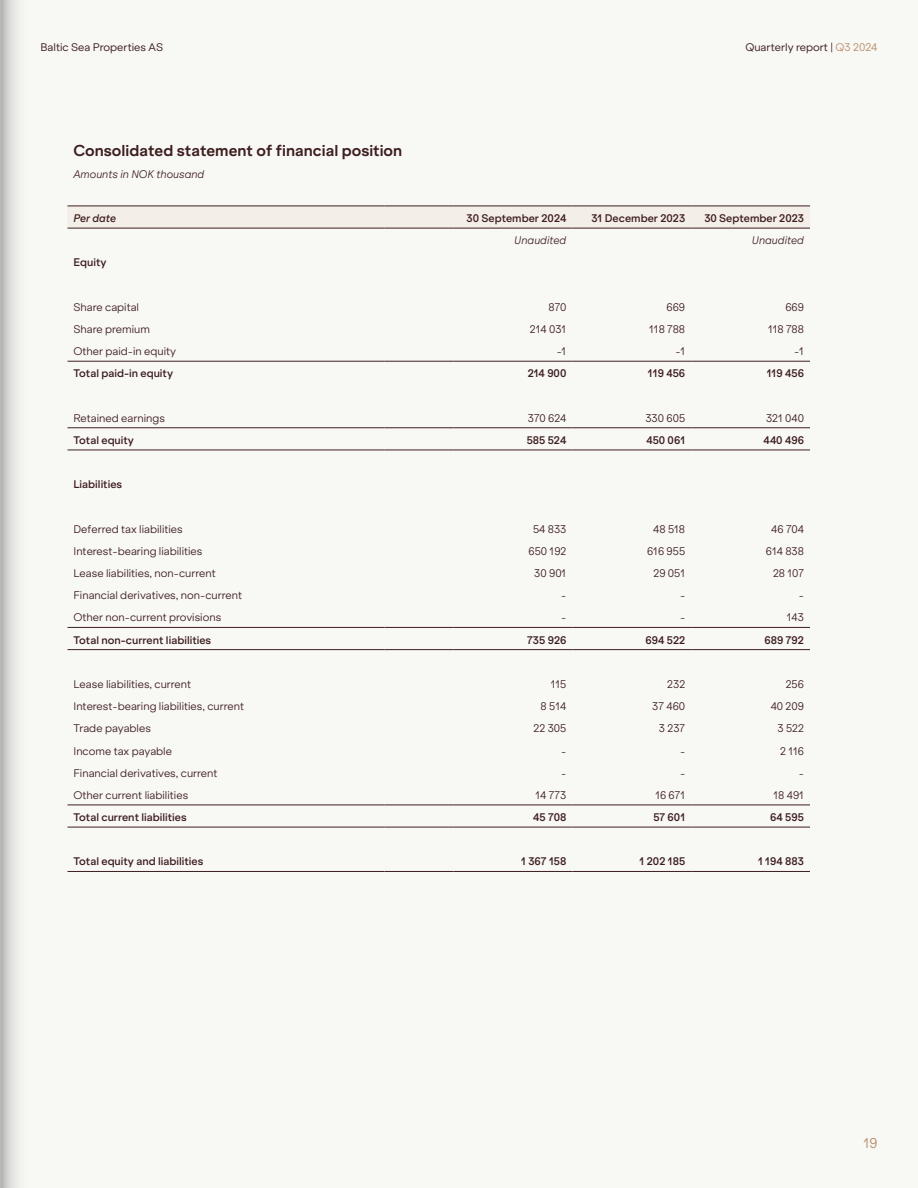
<style>
.page{position:relative;width:918px;height:1188px;background:#f8f8f5}
.page>*{position:absolute;margin:0;border:0;box-sizing:border-box;transform-origin:0 0}
.t1{font:700 15px "Klarheit Grotesk";color:#3e1e1f}
.t2{font:13.5px "Klarheit Grotesk";color:#bc9270}
.t3{font:300 10.5px "Klarheit Grotesk";color:#3e1e1f}
.t4{font:600 10.5px "Klarheit Grotesk";color:#3e1e1f}
.t5{font:10.5px "Klarheit Grotesk";color:#3e1e1f}
.t6{font:italic 300 10.5px "Klarheit Grotesk";color:#3e1e1f}
.t7{font:italic 600 10.5px "Klarheit Grotesk";color:#3e1e1f}
.s1{color:#bc9270}
</style>
<div class="page">
<hr style="left:0;top:0;width:1px;height:1188px;background:#231f20">
<svg style="left:1px;top:0;width:50px;height:1188px"></svg>
<div style="left:68px;top:207px;width:742px;height:21px;background:#f4eee8"></div>
<hr style="left:68px;top:228px;width:316px;height:1px;background:#3e1e1f">
<hr style="left:384px;top:228px;width:70px;height:1px;background:#3e1e1f">
<hr style="left:454px;top:228px;width:118px;height:1px;background:#3e1e1f">
<hr style="left:572px;top:228px;width:119px;height:1px;background:#3e1e1f">
<hr style="left:691px;top:228px;width:119px;height:1px;background:#3e1e1f">
<hr style="left:454px;top:206px;width:118px;height:1px;background:#3e1e1f">
<hr style="left:572px;top:206px;width:119px;height:1px;background:#3e1e1f">
<hr style="left:691px;top:206px;width:119px;height:1px;background:#3e1e1f">
<hr style="left:68px;top:805px;width:316px;height:1px;background:#3e1e1f">
<hr style="left:384px;top:805px;width:70px;height:1px;background:#3e1e1f">
<hr style="left:454px;top:805px;width:118px;height:1px;background:#3e1e1f">
<hr style="left:572px;top:805px;width:119px;height:1px;background:#3e1e1f">
<hr style="left:691px;top:805px;width:119px;height:1px;background:#3e1e1f">
<hr style="left:68px;top:827px;width:316px;height:1px;background:#3e1e1f">
<hr style="left:384px;top:827px;width:70px;height:1px;background:#3e1e1f">
<hr style="left:454px;top:827px;width:118px;height:1px;background:#3e1e1f">
<hr style="left:572px;top:827px;width:119px;height:1px;background:#3e1e1f">
<hr style="left:691px;top:827px;width:119px;height:1px;background:#3e1e1f">
<hr style="left:68px;top:871px;width:316px;height:1px;background:#3e1e1f">
<hr style="left:384px;top:871px;width:70px;height:1px;background:#3e1e1f">
<hr style="left:454px;top:871px;width:118px;height:1px;background:#3e1e1f">
<hr style="left:572px;top:871px;width:119px;height:1px;background:#3e1e1f">
<hr style="left:691px;top:871px;width:119px;height:1px;background:#3e1e1f">
<hr style="left:68px;top:206px;width:316px;height:1px;background:#3e1e1f">
<hr style="left:384px;top:206px;width:70px;height:1px;background:#3e1e1f">
<hr style="left:68px;top:627px;width:316px;height:1px;background:#3e1e1f">
<hr style="left:384px;top:627px;width:70px;height:1px;background:#3e1e1f">
<hr style="left:691px;top:627px;width:119px;height:1px;background:#3e1e1f">
<hr style="left:68px;top:649px;width:316px;height:1px;background:#3e1e1f">
<hr style="left:384px;top:649px;width:70px;height:1px;background:#3e1e1f">
<hr style="left:691px;top:649px;width:119px;height:1px;background:#3e1e1f">
<hr style="left:68px;top:428px;width:316px;height:1px;background:#3e1e1f">
<hr style="left:384px;top:428px;width:70px;height:1px;background:#3e1e1f">
<hr style="left:454px;top:428px;width:118px;height:1px;background:#3e1e1f">
<hr style="left:572px;top:428px;width:119px;height:1px;background:#3e1e1f">
<hr style="left:691px;top:428px;width:119px;height:1px;background:#3e1e1f">
<hr style="left:68px;top:450px;width:316px;height:1px;background:#3e1e1f">
<hr style="left:384px;top:450px;width:70px;height:1px;background:#3e1e1f">
<hr style="left:454px;top:450px;width:118px;height:1px;background:#3e1e1f">
<hr style="left:572px;top:450px;width:119px;height:1px;background:#3e1e1f">
<hr style="left:691px;top:450px;width:119px;height:1px;background:#3e1e1f">
<hr style="left:68px;top:361px;width:316px;height:1px;background:#3e1e1f">
<hr style="left:384px;top:361px;width:70px;height:1px;background:#3e1e1f">
<hr style="left:454px;top:361px;width:118px;height:1px;background:#3e1e1f">
<hr style="left:572px;top:361px;width:119px;height:1px;background:#3e1e1f">
<hr style="left:691px;top:361px;width:119px;height:1px;background:#3e1e1f">
<hr style="left:454px;top:627px;width:118px;height:1px;background:#3e1e1f">
<hr style="left:572px;top:627px;width:119px;height:1px;background:#3e1e1f">
<hr style="left:454px;top:649px;width:118px;height:1px;background:#3e1e1f">
<hr style="left:572px;top:649px;width:119px;height:1px;background:#3e1e1f">
<p class="t5" style="left:40px;top:38px;width:124px">Baltic Sea Properties AS</p>
<p class="t5" style="left:745px;top:38px;width:134px">Quarterly report | <span class="s1">Q3 2024</span></p>
<p class="t1" style="left:74px;top:138px;width:330px">Consolidated statement of financial position</p>
<p class="t6" style="left:74px;top:165px;width:132px">Amounts in NOK thousand</p>
<p class="t7" style="left:73px;top:209px;width:44px">Per date</p>
<p class="t4" style="left:467px;top:210px;width:101px">30 September 2024</p>
<p class="t4" style="left:591px;top:210px;width:95px">31 December 2023</p>
<p class="t4" style="left:704px;top:210px;width:101px">30 September 2023</p>
<p class="t6" style="left:514px;top:232px;width:54px">Unaudited</p>
<p class="t6" style="left:752px;top:232px;width:54px">Unaudited</p>
<p class="t4" style="left:73px;top:254px;width:35px">Equity</p>
<p class="t3" style="left:73px;top:298px;width:67px">Share capital</p>
<p class="t3" style="left:549px;top:298px;width:19px">870</p>
<p class="t3" style="left:667px;top:298px;width:20px">669</p>
<p class="t3" style="left:785px;top:298px;width:20px">669</p>
<p class="t3" style="left:73px;top:320px;width:78px">Share premium</p>
<p class="t3" style="left:530px;top:320px;width:38px">214 031</p>
<p class="t3" style="left:649px;top:320px;width:37px">118 788</p>
<p class="t3" style="left:768px;top:320px;width:37px">118 788</p>
<p class="t3" style="left:73px;top:343px;width:104px">Other paid-in equity</p>
<p class="t3" style="left:557px;top:343px;width:11px">-1</p>
<p class="t3" style="left:675px;top:343px;width:11px">-1</p>
<p class="t3" style="left:794px;top:343px;width:11px">-1</p>
<p class="t4" style="left:73px;top:365px;width:101px">Total paid-in equity</p>
<p class="t4" style="left:528px;top:365px;width:40px">214 900</p>
<p class="t4" style="left:648px;top:365px;width:39px">119 456</p>
<p class="t4" style="left:767px;top:365px;width:39px">119 456</p>
<p class="t3" style="left:73px;top:409px;width:93px">Retained earnings</p>
<p class="t3" style="left:528px;top:409px;width:40px">370 624</p>
<p class="t3" style="left:645px;top:409px;width:41px">330 605</p>
<p class="t3" style="left:766px;top:409px;width:39px">321 040</p>
<p class="t4" style="left:73px;top:431px;width:62px">Total equity</p>
<p class="t4" style="left:527px;top:431px;width:41px">585 524</p>
<p class="t4" style="left:646px;top:431px;width:40px">450 061</p>
<p class="t4" style="left:764px;top:431px;width:42px">440 496</p>
<p class="t4" style="left:73px;top:476px;width:50px">Liabilities</p>
<p class="t3" style="left:73px;top:520px;width:111px">Deferred tax liabilities</p>
<p class="t3" style="left:533px;top:520px;width:35px">54 833</p>
<p class="t3" style="left:653px;top:520px;width:33px">48 518</p>
<p class="t3" style="left:771px;top:520px;width:34px">46 704</p>
<p class="t3" style="left:73px;top:542px;width:130px">Interest-bearing liabilities</p>
<p class="t3" style="left:529px;top:542px;width:39px">650 192</p>
<p class="t3" style="left:647px;top:542px;width:40px">616 955</p>
<p class="t3" style="left:766px;top:542px;width:40px">614 838</p>
<p class="t3" style="left:73px;top:565px;width:144px">Lease liabilities, non-current</p>
<p class="t3" style="left:534px;top:565px;width:34px">30 901</p>
<p class="t3" style="left:654px;top:565px;width:33px">29 051</p>
<p class="t3" style="left:773px;top:565px;width:32px">28 107</p>
<p class="t3" style="left:73px;top:587px;width:170px">Financial derivatives, non-current</p>
<p class="t3" style="left:561px;top:587px;width:7px">-</p>
<p class="t3" style="left:680px;top:587px;width:7px">-</p>
<p class="t3" style="left:799px;top:587px;width:7px">-</p>
<p class="t3" style="left:73px;top:609px;width:149px">Other non-current provisions</p>
<p class="t3" style="left:561px;top:609px;width:7px">-</p>
<p class="t3" style="left:680px;top:609px;width:7px">-</p>
<p class="t3" style="left:787px;top:609px;width:19px">143</p>
<p class="t4" style="left:73px;top:631px;width:139px">Total non-current liabilities</p>
<p class="t4" style="left:527px;top:631px;width:41px">735 926</p>
<p class="t4" style="left:646px;top:631px;width:41px">694 522</p>
<p class="t4" style="left:765px;top:631px;width:41px">689 792</p>
<p class="t3" style="left:73px;top:675px;width:119px">Lease liabilities, current</p>
<p class="t3" style="left:551px;top:675px;width:17px">115</p>
<p class="t3" style="left:667px;top:675px;width:19px">232</p>
<p class="t3" style="left:786px;top:675px;width:20px">256</p>
<p class="t3" style="left:73px;top:698px;width:172px">Interest-bearing liabilities, current</p>
<p class="t3" style="left:541px;top:698px;width:27px">8 514</p>
<p class="t3" style="left:652px;top:698px;width:34px">37 460</p>
<p class="t3" style="left:771px;top:698px;width:35px">40 209</p>
<p class="t3" style="left:73px;top:720px;width:79px">Trade payables</p>
<p class="t3" style="left:534px;top:720px;width:34px">22 305</p>
<p class="t3" style="left:659px;top:720px;width:28px">3 237</p>
<p class="t3" style="left:778px;top:720px;width:28px">3 522</p>
<p class="t3" style="left:73px;top:742px;width:100px">Income tax payable</p>
<p class="t3" style="left:561px;top:742px;width:7px">-</p>
<p class="t3" style="left:680px;top:742px;width:7px">-</p>
<p class="t3" style="left:780px;top:742px;width:25px">2 116</p>
<p class="t3" style="left:73px;top:764px;width:146px">Financial derivatives, current</p>
<p class="t3" style="left:561px;top:764px;width:7px">-</p>
<p class="t3" style="left:680px;top:764px;width:7px">-</p>
<p class="t3" style="left:799px;top:764px;width:7px">-</p>
<p class="t3" style="left:73px;top:786px;width:116px">Other current liabilities</p>
<p class="t3" style="left:535px;top:786px;width:32px">14 773</p>
<p class="t3" style="left:655px;top:786px;width:31px">16 671</p>
<p class="t3" style="left:773px;top:786px;width:32px">18 491</p>
<p class="t4" style="left:73px;top:809px;width:115px">Total current liabilities</p>
<p class="t4" style="left:533px;top:809px;width:35px">45 708</p>
<p class="t4" style="left:653px;top:809px;width:33px">57 601</p>
<p class="t4" style="left:770px;top:809px;width:35px">64 595</p>
<p class="t4" style="left:73px;top:853px;width:131px">Total equity and liabilities</p>
<p class="t4" style="left:521px;top:853px;width:47px">1 367 158</p>
<p class="t4" style="left:640px;top:853px;width:47px">1 202 185</p>
<p class="t4" style="left:758px;top:853px;width:47px">1 194 883</p>
<p class="t2" style="left:863px;top:1132px;width:16px">19</p>
</div>
